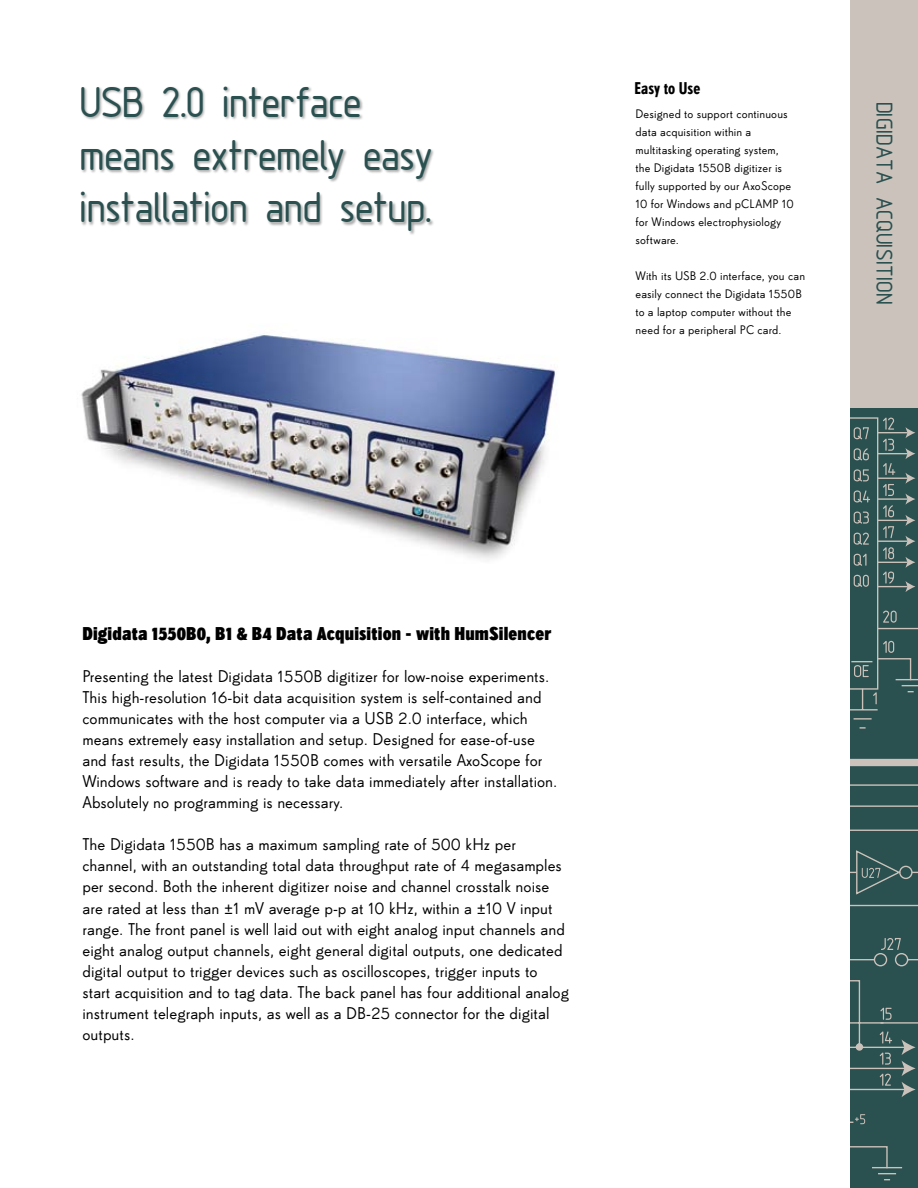
<style>
.page{position:relative;width:918px;height:1188px;background:#fff}
.page>*{position:absolute;margin:0;border:0;box-sizing:border-box;transform-origin:0 0}
.t1{font:45px/52.5px "Isonorm 3098";letter-spacing:-.01em;color:#2a5050}
.t2{font:24px "Isonorm 3098";letter-spacing:.01em;color:#2a5050}
.t3{font:18px "Super Grotesk B Cd Bd LF";letter-spacing:.01em;color:#000}
.t4{font:16.5px/21px "Super Grotesk B Rg LF";color:#000}
.t5{font:16.5px "Super Grotesk B Cd Med LF";letter-spacing:.005em;color:#000}
.t6{font:12px/18px "Super Grotesk B Rg LF";letter-spacing:.01em;color:#000}
</style>
<div class="page">
<div style="left:850px;top:0;width:68px;height:1188px;background:#2a5050"></div>
<div style="left:850px;top:0;width:68px;height:408px;background:#cbc3bb"></div>
<hr style="left:850px;top:709px;width:28px;height:2px;background:#cbc3bb">
<svg style="left:854px;top:718px;width:18px;height:2px"></svg>
<svg style="left:860px;top:727px;width:6px;height:2px"></svg>
<div style="left:850px;top:759px;width:68px;height:7px;background:#cbc3bb"></div>
<hr style="left:872px;top:1167px;width:30px;height:1px;background:#cbc3bb">
<svg style="left:850px;top:1146px;width:46px;height:34px"></svg>
<svg style="left:850px;top:784px;width:68px;height:340px"></svg>
<svg style="left:850px;top:417px;width:68px;height:293px"></svg>
<div style="left:81px;top:86px;width:354px;height:150px;background:#000;opacity:.35"></div>
<img style="left:81px;top:334px;width:475px;height:226px">
<h1 class="t1" style="left:82px;top:77px;width:355px">USB 2.0 interface means extremely easy installation and setup.</h1>
<p class="t5" style="left:635px;top:79px;width:67px">Easy to Use</p>
<p class="t6" style="left:636px;top:105px;width:160px">Designed to support continuous data acquisition within a multitasking operating system, the Digidata 1550B digitizer is fully supported by our AxoScope<br>10 for Windows and pCLAMP 10 for Windows electrophysiology software.</p>
<p class="t6" style="left:636px;top:267px;width:171px">With its USB 2.0 interface, you can easily connect the Digidata 1550B to a laptop computer without the need for a peripheral PC card.</p>
<h2 class="t2" style="left:896px;top:103px;width:204px;rotate:90deg">DIGIDATA AcQUISITION</h2>
<p class="t3" style="left:82px;top:623px;width:470px">Digidata 1550B0, B1 &amp; B4 Data Acquisition - with HumSilencer</p>
<p class="t4" style="left:82px;top:666px;width:476px">Presenting the latest Digidata 1550B digitizer for low-noise experiments.<br>This high-resolution 16-bit data acquisition system is self-contained and communicates with the host computer via a USB 2.0 interface, which means extremely easy installation and setup. Designed for ease-of-use and fast results, the Digidata 1550B comes with versatile AxoScope for Windows software and is ready to take data immediately after installation.<br>Absolutely no programming is necessary.</p>
<p class="t4" style="left:82px;top:834px;width:488px">The Digidata 1550B has a maximum sampling rate of 500 kHz per channel, with an outstanding total data throughput rate of 4 megasamples per second. Both the inherent digitizer noise and channel crosstalk noise are rated at less than ±1 mV average p-p at 10 kHz, within a ±10 V input range. The front panel is well laid out with eight analog input channels and eight analog output channels, eight general digital outputs, one dedicated digital output to trigger devices such as oscilloscopes, trigger inputs to start acquisition and to tag data. The back panel has four additional analog instrument telegraph inputs, as well as a DB-25 connector for the digital outputs.</p>
</div>
